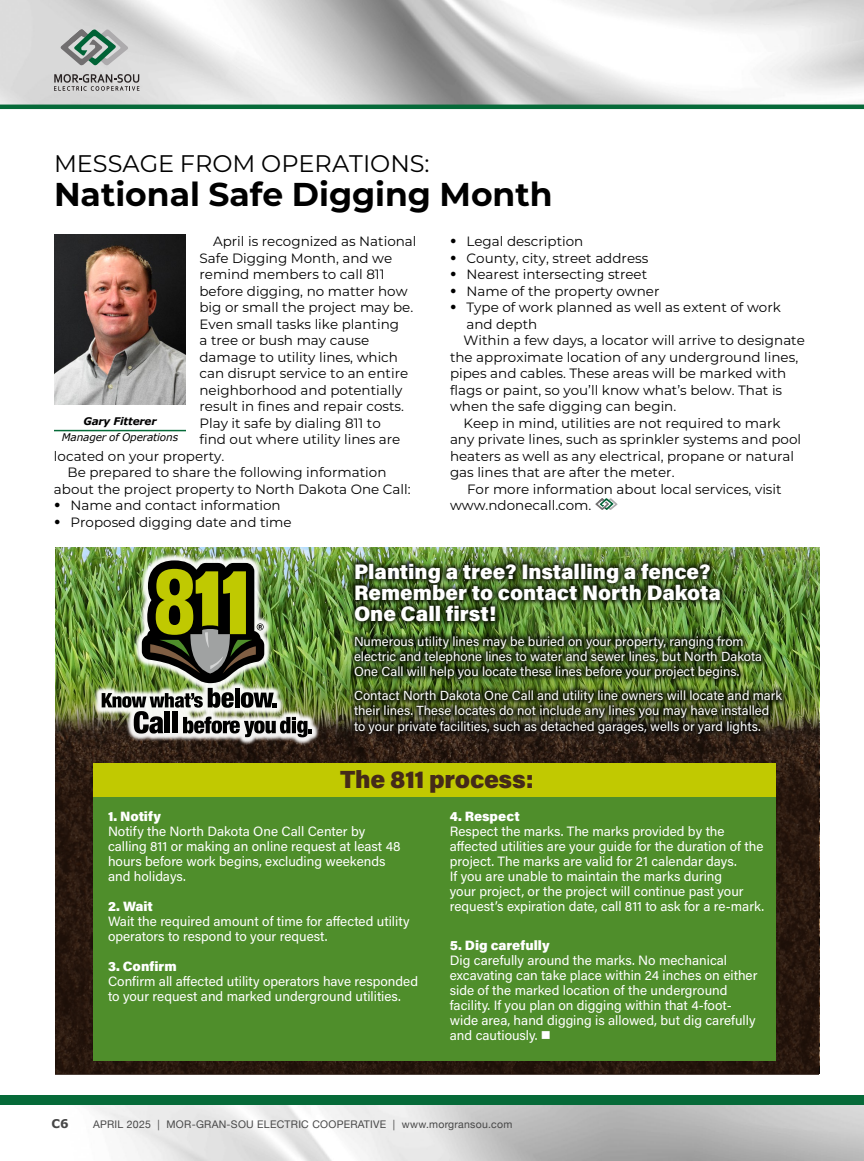
<style>
.page{position:relative;width:864px;height:1161px;background:#fff}
.page>*{position:absolute;margin:0;border:0;box-sizing:border-box;transform-origin:0 0}
.t1{font:700 33px "Montserrat";color:#000}
.t2{font:900 24.75px "Acumin Pro";letter-spacing:-.015em;color:#442a19}
.t3{font:24px "Montserrat";color:#000}
.t4{font:900 21px/21px "Acumin Pro";color:#fff}
.t5{font:13.5px "Montserrat";color:#000}
.t6{font:13.5px/15px "Acumin Pro";color:#fff}
.t7{font:900 13.5px "Acumin Pro";color:#fff}
.t8{font:13.2px/15.1px "Acumin Pro";color:#fff}
.t9{font:700 12px "Verdana";color:#474747}
.t10{font:10.5px "Helvetica Neue";letter-spacing:.025em;color:#474747}
.t11{font:italic 10.5px "Verdana";letter-spacing:-.015em;color:#000}
.t12{font:italic 700 10.5px "Verdana";letter-spacing:-.015em;color:#000}
.s1{font-weight:700;font-size:18px}
</style>
<div class="page">
<svg style="left:595px;top:498px;width:23px;height:12px"></svg>
<img style="left:54px;top:234px;width:132px;height:171px">
<hr style="left:54px;top:430px;width:132px;height:1px;background:#066a39">
<img style="left:55px;top:547px;width:764px;height:528px">
<div style="left:348px;top:558px;width:440px;height:181px;background:#000;opacity:.75"></div>
<div style="left:94px;top:553px;width:226px;height:192px;background:#fff;opacity:.95"></div>
<img style="left:102px;top:560px;width:210px;height:177px">
<div style="left:93px;top:796px;width:682px;height:265px;background:#4f8e2b"></div>
<div style="left:93px;top:763px;width:682px;height:33px;background:#c1c901"></div>
<img style="left:0;top:0;width:864px;height:105px">
<div style="left:0;top:1095px;width:864px;height:10px;background:#066a39"></div>
<hr style="left:0;top:105px;width:864px;height:4px;background:#066a39">
<svg style="left:54px;top:74px;width:86px;height:17px"></svg>
<svg style="left:59px;top:28px;width:70px;height:38px;background:#9eaea7"></svg>
<h3 class="t3" style="left:54px;top:147px;width:377px">MESSAGE FROM OPERATIONS:</h3>
<h1 class="t1" style="left:54px;top:171px;width:500px">National Safe Digging Month</h1>
<p class="t5" style="left:213px;top:232px;width:205px">April is recognized as National</p>
<p class="t5" style="left:200px;top:249px;width:194px">Safe Digging Month, and we</p>
<p class="t5" style="left:200px;top:265px;width:187px">remind members to call 811</p>
<p class="t5" style="left:200px;top:282px;width:210px">before digging, no matter how</p>
<p class="t5" style="left:200px;top:298px;width:215px">big or small the project may be.</p>
<p class="t5" style="left:200px;top:315px;width:201px">Even small tasks like planting</p>
<p class="t5" style="left:200px;top:331px;width:171px">a tree or bush may cause</p>
<p class="t5" style="left:200px;top:348px;width:200px">damage to utility lines, which</p>
<p class="t5" style="left:200px;top:364px;width:210px">can disrupt service to an entire</p>
<p class="t5" style="left:200px;top:381px;width:204px">neighborhood and potentially</p>
<p class="t5" style="left:200px;top:397px;width:206px">result in fines and repair costs.</p>
<p class="t5" style="left:200px;top:414px;width:183px">Play it safe by dialing 811 to</p>
<p class="t5" style="left:200px;top:430px;width:202px">find out where utility lines are</p>
<p class="t5" style="left:54px;top:447px;width:172px">located on your property.</p>
<p class="t5" style="left:67px;top:463px;width:321px">Be prepared to share the following information</p>
<p class="t5" style="left:54px;top:480px;width:358px">about the project property to North Dakota One Call:</p>
<p class="t5" style="left:54px;top:496px;width:228px"><span class="s1">•</span> Name and contact information</p>
<p class="t5" style="left:54px;top:513px;width:239px"><span class="s1">•</span> Proposed digging date and time</p>
<p class="t5" style="left:450px;top:232px;width:135px"><span class="s1">•</span> Legal description</p>
<p class="t5" style="left:450px;top:249px;width:200px"><span class="s1">•</span> County, city, street address</p>
<p class="t5" style="left:450px;top:265px;width:199px"><span class="s1">•</span> Nearest intersecting street</p>
<p class="t5" style="left:450px;top:282px;width:211px"><span class="s1">•</span> Name of the property owner</p>
<p class="t5" style="left:450px;top:298px;width:332px"><span class="s1">•</span> Type of work planned as well as extent of work</p>
<p class="t5" style="left:466px;top:315px;width:72px">and depth</p>
<p class="t5" style="left:464px;top:331px;width:343px">Within a few days, a locator will arrive to designate</p>
<p class="t5" style="left:450px;top:348px;width:350px">the approximate location of any underground lines,</p>
<p class="t5" style="left:450px;top:364px;width:338px">pipes and cables. These areas will be marked with</p>
<p class="t5" style="left:450px;top:381px;width:334px">flags or paint, so you’ll know what’s below. That is</p>
<p class="t5" style="left:450px;top:397px;width:228px">when the safe digging can begin.</p>
<p class="t5" style="left:464px;top:414px;width:319px">Keep in mind, utilities are not required to mark</p>
<p class="t5" style="left:450px;top:430px;width:353px">any private lines, such as sprinkler systems and pool</p>
<p class="t5" style="left:450px;top:447px;width:346px">heaters as well as any electrical, propane or natural</p>
<p class="t5" style="left:450px;top:463px;width:226px">gas lines that are after the meter.</p>
<p class="t5" style="left:467px;top:480px;width:316px">For more information about local services, visit</p>
<p class="t5" style="left:450px;top:496px;width:143px">www.ndonecall.com.</p>
<p class="t12" style="left:83px;top:413px;width:75px">Gary Fitterer</p>
<p class="t11" style="left:62px;top:430px;width:118px">Manager of Operations</p>
<h3 class="t4" style="left:354px;top:561px;width:368px">Planting a tree? Installing a fence?<br>Remember to contact North Dakota<br>One Call first!</h3>
<p class="t8" style="left:354px;top:633px;width:410px">Numerous utility lines may be buried on your property, ranging from electric and telephone lines to water and sewer lines, but North Dakota<br>One Call will help you locate these lines before your project begins.</p>
<p class="t8" style="left:354px;top:688px;width:429px">Contact North Dakota One Call and utility line owners will locate and mark their lines. These locates do not include any lines you may have installed to your private facilities, such as detached garages, wells or yard lights.</p>
<h2 class="t2" style="left:340px;top:762px;width:195px">The 811 process:</h2>
<p class="t7" style="left:108px;top:806px;width:55px">1. Notify</p>
<p class="t6" style="left:108px;top:823px;width:294px">Notify the North Dakota One Call Center by calling 811 or making an online request at least 48 hours before work begins, excluding weekends and holidays.</p>
<p class="t7" style="left:108px;top:896px;width:47px">2. Wait</p>
<p class="t6" style="left:108px;top:913px;width:303px">Wait the required amount of time for affected utility operators to respond to your request.</p>
<p class="t7" style="left:108px;top:956px;width:70px">3. Confirm</p>
<p class="t6" style="left:108px;top:973px;width:312px">Confirm all affected utility operators have responded to your request and marked underground utilities.</p>
<p class="t7" style="left:450px;top:806px;width:71px">4. Respect</p>
<p class="t6" style="left:450px;top:823px;width:316px">Respect the marks. The marks provided by the affected utilities are your guide for the duration of the project. The marks are valid for 21 calendar days.<br>If you are unable to maintain the marks during<br>your project, or the project will continue past your request’s expiration date, call 811 to ask for a re-mark.</p>
<p class="t7" style="left:450px;top:936px;width:101px">5. Dig carefully</p>
<p class="t6" style="left:450px;top:952px;width:309px">Dig carefully around the marks. No mechanical excavating can take place within 24 inches on either side of the marked location of the underground facility. If you plan on digging within that 4-foot&shy;wide area, hand digging is allowed, but dig carefully and cautiously. ■</p>
<p class="t9" style="left:51px;top:1115px;width:19px">C6</p>
<p class="t10" style="left:93px;top:1116px;width:421px">APRIL 2025 | MOR-GRAN-SOU ELECTRIC COOPERATIVE | www.morgransou.com</p>
</div>
